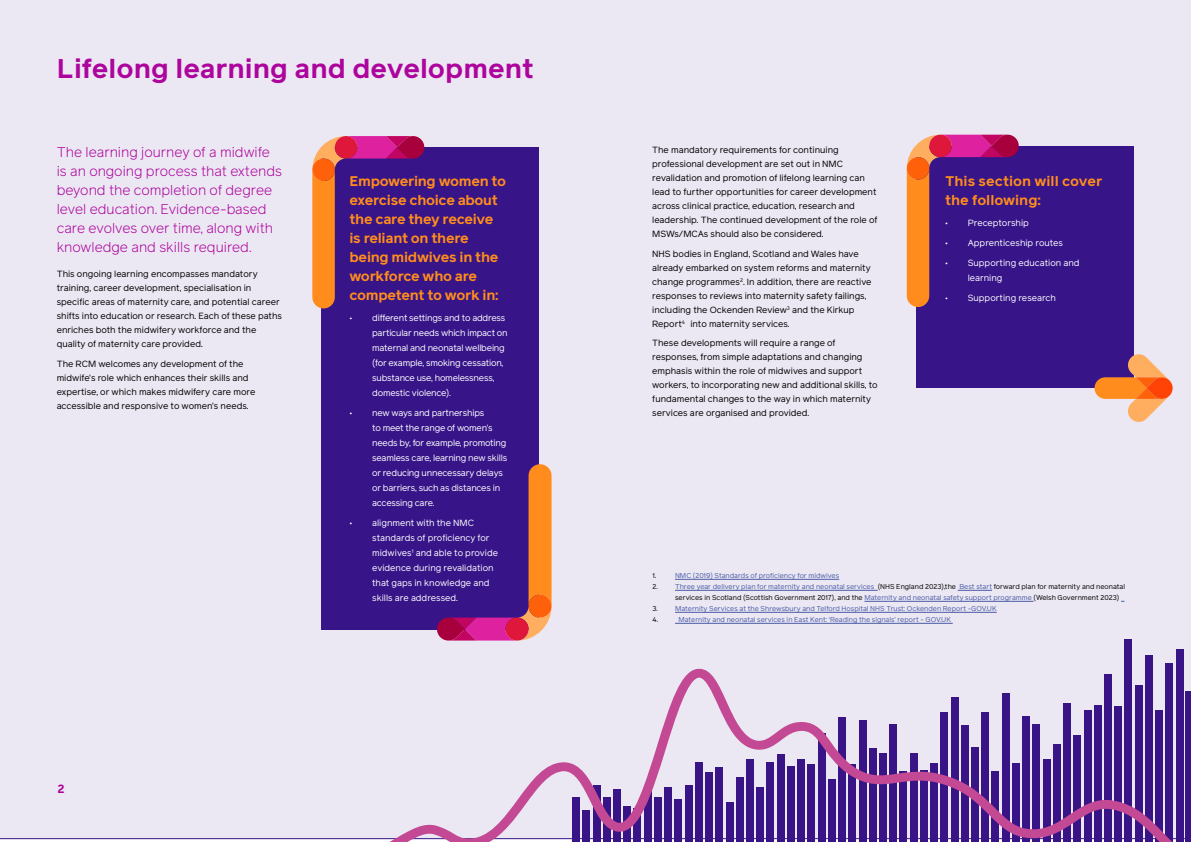
<style>
.page{position:relative;width:1191px;height:842px;background:#fff}
.page>*{position:absolute;margin:0;border:0;box-sizing:border-box;transform-origin:0 0}
.t1{font:700 27px "Reader Pro";color:#ad049d}
.t2{font:300 14px/19px "Reader Pro";color:#ad049d}
.t3{font:700 14px/19px "Reader Pro";letter-spacing:-.02em;color:#ff8d1c}
.t4{font:700 14px/19px "Reader Pro";color:#ff8d1c}
.t5{font:700 12px "Reader Pro";color:#ad049d}
.t6{font:9px/14px "Reader Pro";color:#000}
.t7{font:9px/15px "Reader Pro";letter-spacing:-.02em;color:#fff}
.t8{font:9px/15px "Reader Pro";color:#fff}
.t9{font:7px/11px "Reader Pro";color:#000}
.t10{font:7px "Reader Pro";color:#4a5aa5}
.s1{color:#4a5aa5}
</style>
<div class="page">
<div style="left:0;top:0;width:1191px;height:839px;background:#ebe8f3"></div>
<div style="left:321px;top:147px;width:218px;height:482px;background:#371488"></div>
<div style="left:1124px;top:640px;width:8px;height:202px;background:#381487"></div>
<div style="left:1145px;top:655px;width:7px;height:187px;background:#381487"></div>
<div style="left:1165px;top:663px;width:8px;height:179px;background:#381487"></div>
<div style="left:1175px;top:649px;width:8px;height:193px;background:#381487"></div>
<div style="left:1185px;top:692px;width:6px;height:150px;background:#381487"></div>
<img style="left:389px;top:669px;width:783px;height:173px">
<svg style="left:437px;top:464px;width:114px;height:176px"></svg>
<div style="left:528px;top:595px;width:23px;height:23px;background:#ff610a;border-radius:50%"></div>
<svg style="left:312px;top:136px;width:112px;height:172px"></svg>
<div style="left:312px;top:159px;width:23px;height:22px;background:#ff610a;border-radius:50%"></div>
<div style="left:916px;top:147px;width:218px;height:241px;background:#371488"></div>
<hr style="left:675px;top:579px;width:164px;height:1px;background:#4a5aa5">
<hr style="left:675px;top:590px;width:202px;height:1px;background:#4a5aa5">
<hr style="left:957px;top:590px;width:35px;height:1px;background:#4a5aa5">
<hr style="left:864px;top:601px;width:169px;height:1px;background:#4a5aa5">
<hr style="left:675px;top:612px;width:321px;height:1px;background:#4a5aa5">
<hr style="left:675px;top:623px;width:277px;height:1px;background:#4a5aa5">
<svg style="left:1094px;top:354px;width:78px;height:68px"></svg>
<svg style="left:906px;top:135px;width:113px;height:172px"></svg>
<div style="left:906px;top:157px;width:23px;height:23px;background:#ff610a;border-radius:50%"></div>
<h1 class="t1" style="left:57px;top:49px;width:478px">Lifelong learning and development</h1>
<h2 class="t2" style="left:57px;top:142px;width:227px">The learning journey of a midwife is an ongoing process that extends beyond the completion of degree level education. Evidence-based care evolves over time, along with knowledge and skills required.</h2>
<p class="t6" style="left:57px;top:267px;width:227px">This ongoing learning encompasses mandatory training, career development, specialisation in specific areas of maternity care, and potential career shifts into education or research. Each of these paths enriches both the midwifery workforce and the quality of maternity care provided.</p>
<p class="t6" style="left:57px;top:357px;width:200px">The RCM welcomes any development of the midwife’s role which enhances their skills and expertise, or which makes midwifery care more accessible and responsive to women’s needs.</p>
<h2 class="t3" style="left:349px;top:171px;width:158px">Empowering women to exercise choice about the care they receive is reliant on there being midwives in the workforce who are competent to work in:</h2>
<p class="t7" style="left:372px;top:310px;width:137px;text-indent:-23px">• different settings and to address particular needs which impact on maternal and neonatal wellbeing (for example, smoking cessation, substance use, homelessness, domestic violence).</p>
<p class="t7" style="left:372px;top:405px;width:136px;text-indent:-23px">• new ways and partnerships<br>to meet the range of women’s needs by, for example, promoting seamless care, learning new skills or reducing unnecessary delays or barriers, such as distances in accessing care.</p>
<p class="t8" style="left:372px;top:515px;width:127px;text-indent:-23px">• alignment with the NMC standards of proficiency for midwives<sup>1</sup> and able to provide evidence during revalidation that gaps in knowledge and skills are addressed.</p>
<h3 class="t5" style="left:57px;top:781px;width:9px">2</h3>
<p class="t6" style="left:652px;top:143px;width:227px">The mandatory requirements for continuing professional development are set out in NMC revalidation and promotion of lifelong learning can lead to further opportunities for career development across clinical practice, education, research and leadership. The continued development of the role of MSWs/MCAs should also be considered.</p>
<p class="t6" style="left:652px;top:246px;width:221px">NHS bodies in England, Scotland and Wales have already embarked on system reforms and maternity change programmes<sup>2</sup>. In addition, there are reactive responses to reviews into maternity safety failings, including the Ockenden Review<sup>3</sup> and the Kirkup Report<sup>4</sup> into maternity services.</p>
<p class="t6" style="left:652px;top:336px;width:227px">These developments will require a range of responses, from simple adaptations and changing emphasis within the role of midwives and support workers, to incorporating new and additional skills, to fundamental changes to the way in which maternity services are organised and provided.</p>
<h2 class="t4" style="left:945px;top:171px;width:159px">This section will cover the following:</h2>
<p class="t8" style="left:945px;top:215px;width:85px">• Preceptorship</p>
<p class="t8" style="left:945px;top:235px;width:120px">• Apprenticeship routes</p>
<p class="t8" style="left:967px;top:255px;width:113px;text-indent:-23px">• Supporting education and learning</p>
<p class="t8" style="left:945px;top:290px;width:113px">• Supporting research</p>
<p class="t9" style="left:652px;top:570px;width:5px">1.</p>
<p class="t10" style="left:675px;top:571px;width:166px">NMC (2019) Standards of proficiency for midwives</p>
<p class="t9" style="left:652px;top:581px;width:7px">2.</p>
<p class="t9" style="left:675px;top:581px;width:451px"><span class="s1">Three year delivery plan for maternity and neonatal services</span> (NHS England 2023),the <span class="s1">Best start</span> forward plan for maternity and neonatal services in Scotland (Scottish Government 2017), and the <span class="s1">Maternity and neonatal safety support programme</span> (Welsh Government 2023)</p>
<p class="t9" style="left:652px;top:603px;width:7px">3.</p>
<p class="t10" style="left:675px;top:604px;width:323px">Maternity Services at the Shrewsbury and Telford Hospital NHS Trust: Ockenden Report -GOV.UK</p>
<p class="t9" style="left:652px;top:614px;width:7px">4.</p>
<p class="t10" style="left:678px;top:615px;width:274px">Maternity and neonatal services in East Kent: ‘Reading the signals’ report - GOV.UK</p>
</div>
